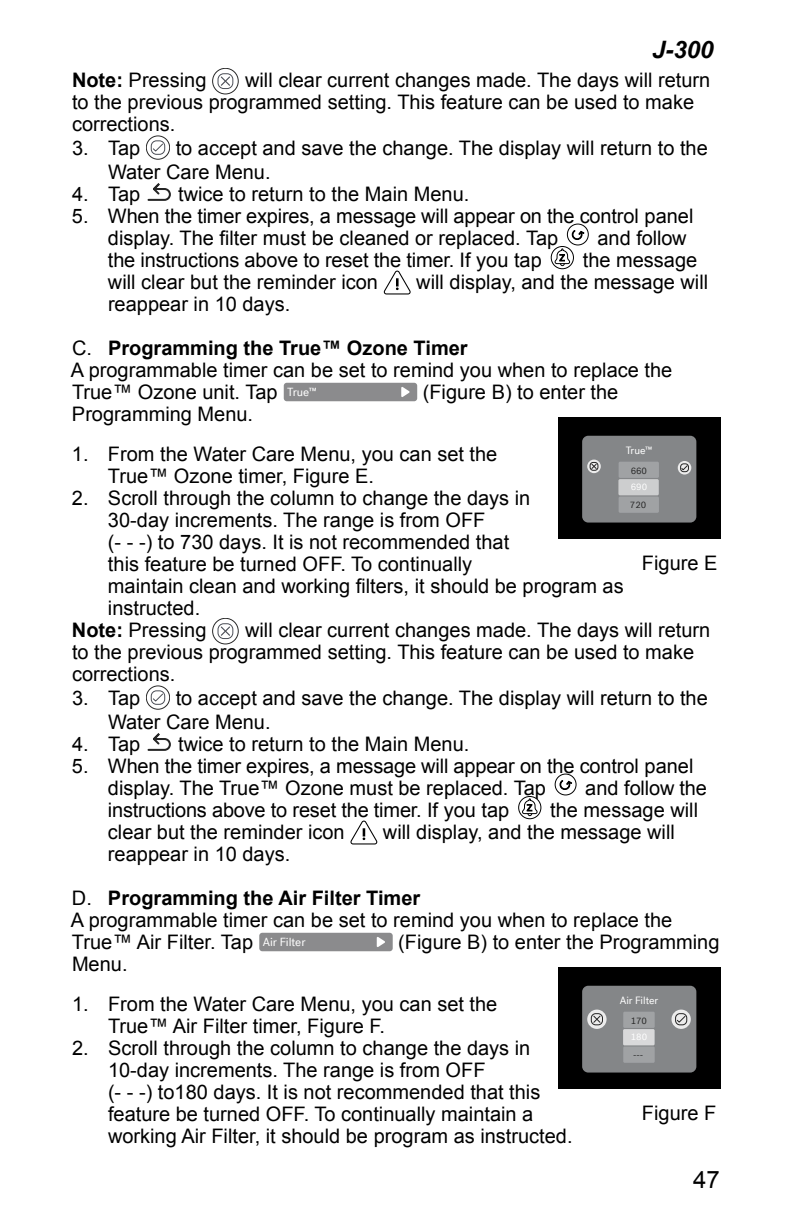
<style>
.page{position:relative;width:792px;height:1224px;background:#fff}
.page>*{position:absolute;margin:0;border:0;box-sizing:border-box;transform-origin:0 0}
.t1{font:italic 700 24px "Arial";color:#000}
.t2{font:24px "Arial";color:#000}
.t3{font:20px/22px "Arial";color:#000}
.t4{font:10.6px "Post Grotesk";color:#fff}
.t5{font:9.2px "Post Grotesk";color:#252525}
.t6{font:9.2px "Post Grotesk";color:#fff}
.s1{font-weight:700}
.s2{font-family:"Post Grotesk";font-size:11.6px;color:#fff}
</style>
<div class="page">
<svg style="left:213px;top:68px;width:25px;height:26px"></svg>
<div style="left:212px;top:68px;width:27px;height:26px;border:1px solid #000;border-radius:50%"></div>
<div style="left:218px;top:73px;width:15px;height:16px;border:1px solid #4a4d55;border-radius:6px"></div>
<svg style="left:220px;top:75px;width:11px;height:12px"></svg>
<svg style="left:146px;top:136px;width:24px;height:23px"></svg>
<div style="left:146px;top:136px;width:24px;height:23px;border:1px solid #000;border-radius:50%"></div>
<div style="left:151px;top:140px;width:14px;height:15px;border:1px solid #4a4d55;border-radius:5px"></div>
<svg style="left:152px;top:143px;width:12px;height:9px"></svg>
<svg style="left:147px;top:183px;width:24px;height:18px"></svg>
<svg style="left:567px;top:224px;width:21px;height:21px"></svg>
<div style="left:567px;top:224px;width:22px;height:21px;border:1px solid #000;border-radius:50%"></div>
<svg style="left:572px;top:230px;width:13px;height:10px"></svg>
<svg style="left:551px;top:246px;width:22px;height:23px"></svg>
<div style="left:551px;top:246px;width:23px;height:23px;border:1px solid #000;border-radius:50%"></div>
<svg style="left:554px;top:248px;width:17px;height:18px"></svg>
<svg style="left:384px;top:271px;width:27px;height:23px"></svg>
<div style="left:284px;top:383px;width:133px;height:18px;background:#8b8b8d;border-radius:3px"></div>
<svg style="left:401px;top:387px;width:9px;height:10px"></svg>
<svg style="left:213px;top:618px;width:25px;height:26px"></svg>
<div style="left:212px;top:618px;width:27px;height:26px;border:1px solid #000;border-radius:50%"></div>
<div style="left:218px;top:623px;width:15px;height:16px;border:1px solid #4a4d55;border-radius:6px"></div>
<svg style="left:220px;top:625px;width:11px;height:12px"></svg>
<svg style="left:146px;top:686px;width:24px;height:23px"></svg>
<div style="left:146px;top:686px;width:24px;height:23px;border:1px solid #000;border-radius:50%"></div>
<div style="left:151px;top:690px;width:14px;height:15px;border:1px solid #4a4d55;border-radius:5px"></div>
<svg style="left:152px;top:693px;width:12px;height:9px"></svg>
<svg style="left:147px;top:733px;width:24px;height:18px"></svg>
<div style="left:555px;top:774px;width:21px;height:21px;border:1px solid #000;border-radius:50%"></div>
<svg style="left:559px;top:780px;width:13px;height:10px"></svg>
<svg style="left:519px;top:796px;width:22px;height:23px"></svg>
<div style="left:518px;top:796px;width:23px;height:23px;border:1px solid #000;border-radius:50%"></div>
<svg style="left:522px;top:798px;width:16px;height:18px"></svg>
<svg style="left:350px;top:821px;width:27px;height:23px"></svg>
<div style="left:259px;top:933px;width:134px;height:18px;background:#8b8b8d;border-radius:3px"></div>
<svg style="left:377px;top:937px;width:8px;height:10px"></svg>
<div style="left:559px;top:417px;width:162px;height:122px;background:#000"></div>
<div style="left:582px;top:436px;width:114px;height:87px;background:#848688;border-radius:6px"></div>
<svg style="left:587px;top:460px;width:14px;height:13px"></svg>
<div style="left:590px;top:462px;width:8px;height:9px;border:1px solid #252525;border-radius:3px"></div>
<svg style="left:591px;top:463px;width:6px;height:6px"></svg>
<svg style="left:678px;top:461px;width:13px;height:14px"></svg>
<div style="left:680px;top:464px;width:9px;height:8px;border:1px solid #252525;border-radius:3px"></div>
<svg style="left:681px;top:465px;width:7px;height:6px"></svg>
<div style="left:619px;top:462px;width:40px;height:16px;background:#a0a2a4;border-radius:2px"></div>
<div style="left:619px;top:497px;width:40px;height:16px;background:#a0a2a4;border-radius:2px"></div>
<div style="left:618px;top:479px;width:41px;height:16px;background:#cdcecf;border-radius:2px"></div>
<div style="left:559px;top:967px;width:162px;height:122px;background:#000"></div>
<div style="left:582px;top:986px;width:114px;height:87px;background:#848688;border-radius:6px"></div>
<svg style="left:587px;top:1010px;width:20px;height:19px"></svg>
<div style="left:591px;top:1013px;width:12px;height:12px;border:1px solid #252525;border-radius:4px"></div>
<svg style="left:593px;top:1015px;width:8px;height:9px"></svg>
<svg style="left:671px;top:1010px;width:20px;height:19px"></svg>
<div style="left:675px;top:1013px;width:12px;height:12px;border:1px solid #252525;border-radius:4px"></div>
<svg style="left:676px;top:1015px;width:10px;height:8px"></svg>
<div style="left:623px;top:1012px;width:32px;height:16px;background:#a0a2a4"></div>
<div style="left:623px;top:1047px;width:32px;height:16px;background:#a0a2a4"></div>
<div style="left:623px;top:1029px;width:32px;height:16px;background:#d9d9da"></div>
<p class="t1" style="left:652px;top:33px;width:63px">J-300</p>
<p class="t3" style="left:72px;top:69px;width:640px;text-indent:173px">will clear current changes made. The days will return to the previous programmed setting. This feature can be used to make corrections.</p>
<p class="t3" style="left:72px;top:137px;width:70px">3. Tap</p>
<p class="t3" style="left:72px;top:69px;width:136px"><span class="s1">Note:</span> Pressing</p>
<p class="t3" style="left:108px;top:136px;width:601px;line-height:24px;text-indent:68px">to accept and save the change. The display will return to the<br>Water Care Menu.</p>
<p class="t3" style="left:72px;top:183px;width:70px">4. Tap</p>
<p class="t3" style="left:178px;top:183px;width:293px">twice to return to the Main Menu.</p>
<p class="t3" style="left:108px;top:205px;width:587px;text-indent:-36px">5. When the timer expires, a message will appear on the control panel display. The filter must be cleaned or replaced. Tap</p>
<p class="t3" style="left:108px;top:227px;width:591px;text-indent:489px">and follow the instructions above to reset the timer. If you tap <sup>Z</sup> the message will clear but the reminder icon</p>
<p class="t3" style="left:416px;top:271px;width:293px">will display, and the message will</p>
<p class="t3" style="left:108px;top:293px;width:184px">reappear in 10 days.</p>
<p class="t3" style="left:71px;top:337px;width:603px">C. <span class="s1">Programming the True™ Ozone Timer<br></span>A programmable timer can be set to remind you when to replace the<br>True™ Ozone unit. Tap <span class="s2">True™</span></p>
<p class="t3" style="left:423px;top:381px;width:197px">(Figure B) to enter the</p>
<p class="t3" style="left:72px;top:403px;width:183px">Programming Menu.</p>
<p class="t3" style="left:108px;top:443px;width:391px;text-indent:-36px">1. From the Water Care Menu, you can set the<br>True™ Ozone timer, Figure E.</p>
<p class="t3" style="left:72px;top:487px;width:460px">2. Scroll through the column to change the days in</p>
<p class="t3" style="left:108px;top:509px;width:379px">30-day increments. The range is from OFF</p>
<p class="t3" style="left:108px;top:531px;width:403px">(- - -) to 730 days. It is not recommended that</p>
<p class="t3" style="left:108px;top:553px;width:366px">this feature be turned OFF. To continually</p>
<p class="t3" style="left:108px;top:575px;width:517px">maintain clean and working filters, it should be program as</p>
<p class="t3" style="left:108px;top:597px;width:94px">instructed.</p>
<p class="t3" style="left:72px;top:619px;width:136px"><span class="s1">Note:</span> Pressing</p>
<p class="t4" style="left:626px;top:444px;width:28px">True™</p>
<p class="t6" style="left:631px;top:482px;width:18px">690</p>
<p class="t5" style="left:631px;top:465px;width:18px">660</p>
<p class="t5" style="left:630px;top:499px;width:18px">720</p>
<p class="t3" style="left:642px;top:552px;width:77px">Figure E</p>
<p class="t3" style="left:72px;top:619px;width:640px;text-indent:173px">will clear current changes made. The days will return to the previous programmed setting. This feature can be used to make corrections.</p>
<p class="t3" style="left:72px;top:687px;width:70px">3. Tap</p>
<p class="t3" style="left:108px;top:686px;width:601px;line-height:24px;text-indent:68px">to accept and save the change. The display will return to the<br>Water Care Menu.</p>
<p class="t3" style="left:72px;top:733px;width:70px">4. Tap</p>
<p class="t3" style="left:178px;top:733px;width:293px">twice to return to the Main Menu.</p>
<p class="t3" style="left:108px;top:755px;width:587px;text-indent:-36px">5. When the timer expires, a message will appear on the control panel display. The True™ Ozone must be replaced. Tap</p>
<p class="t3" style="left:108px;top:777px;width:601px;text-indent:477px">and follow the instructions above to reset the timer. If you tap <sup>Z</sup> the message will clear but the reminder icon</p>
<p class="t3" style="left:383px;top:821px;width:293px">will display, and the message will</p>
<p class="t3" style="left:108px;top:843px;width:184px">reappear in 10 days.</p>
<p class="t3" style="left:71px;top:887px;width:603px">D. <span class="s1">Programming the Air Filter Timer<br></span>A programmable timer can be set to remind you when to replace the<br>True™ Air Filter. Tap <span class="s2">Air Filter</span></p>
<p class="t3" style="left:398px;top:931px;width:323px">(Figure B) to enter the Programming</p>
<p class="t3" style="left:72px;top:953px;width:57px">Menu.</p>
<p class="t3" style="left:108px;top:993px;width:391px;text-indent:-36px">1. From the Water Care Menu, you can set the<br>True™ Air Filter timer, Figure F.</p>
<p class="t3" style="left:108px;top:1037px;width:466px;text-indent:-36px">2. Scroll through the column to change the days in 10-day increments. The range is from OFF<br>(- - -) to180 days. It is not recommended that this feature be turned OFF. To continually maintain a working Air Filter, it should be program as instructed.</p>
<p class="t4" style="left:620px;top:994px;width:40px">Air Filter</p>
<p class="t6" style="left:631px;top:1032px;width:18px">180</p>
<p class="t5" style="left:631px;top:1015px;width:18px">170</p>
<p class="t5" style="left:633px;top:1049px;width:12px">---</p>
<p class="t3" style="left:642px;top:1102px;width:76px">Figure F</p>
<p class="t2" style="left:693px;top:1164px;width:28px">47</p>
</div>
